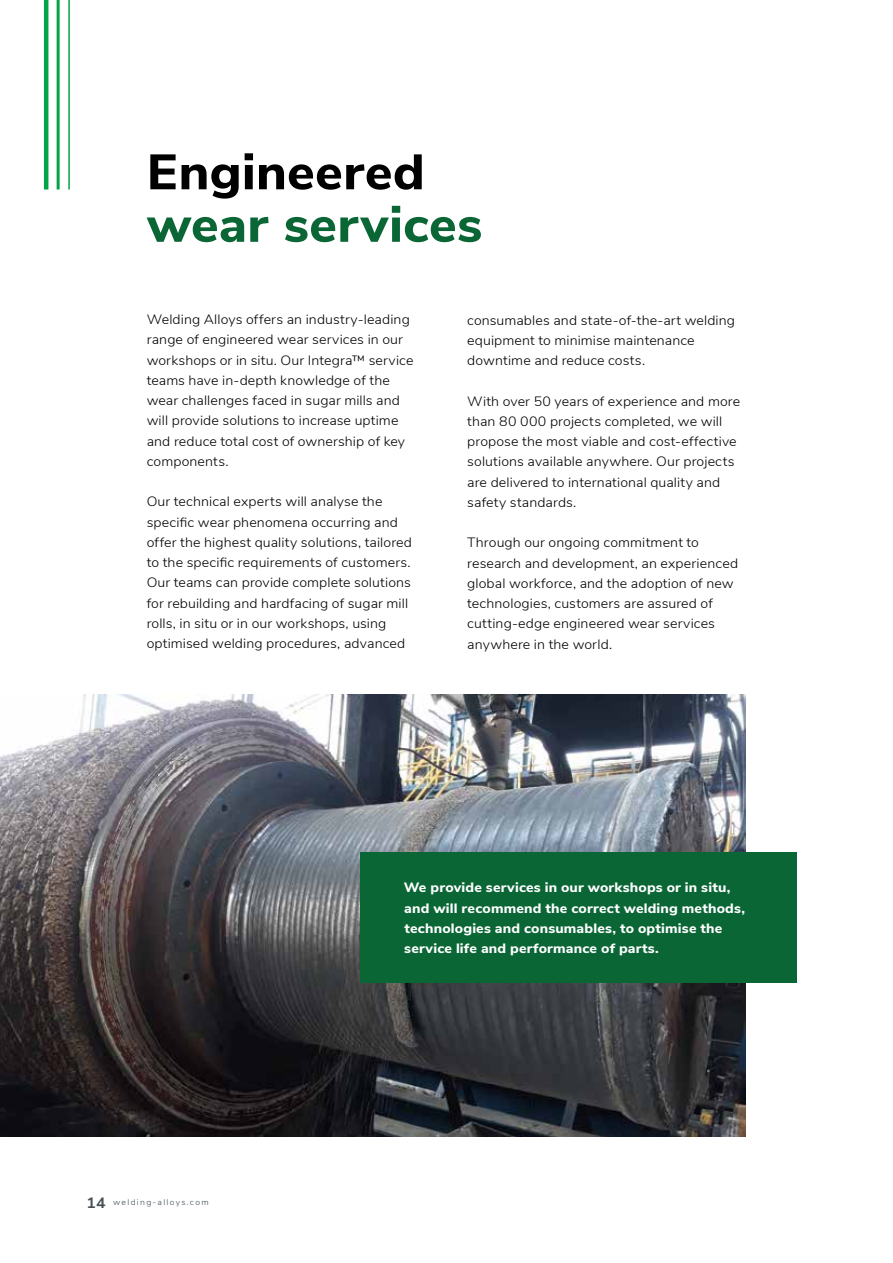
<style>
.page{position:relative;width:893px;height:1263px;background:#fff}
.page>*{position:absolute;margin:0;border:0;box-sizing:border-box;transform-origin:0 0}
.t1{font:800 49.5px "Nunito Sans";letter-spacing:.005em;color:#0a6635;scale:1.05 1}
.t2{font:800 49.5px "Nunito Sans";letter-spacing:.005em;color:#000;scale:1.05 1}
.t3{font:300 13.5px/20.2px "Nunito Sans";letter-spacing:.01em;color:#000;scale:1.05 1}
.t4{font:800 13.5px/20.2px "Nunito Sans";letter-spacing:.015em;color:#fff;scale:1.05 1}
.t5{font:300 8.25px "Nunito Sans";letter-spacing:.15em;color:#3d4e55;scale:1.05 1}
.s1{font-weight:700;font-size:15px;color:#445055}
</style>
<div class="page">
<hr style="left:44px;top:0;width:4px;height:189px;background:#00a547">
<hr style="left:57px;top:0;width:3px;height:189px;background:#00a547">
<hr style="left:68px;top:0;width:2px;height:189px;background:#00a547">
<img style="left:0;top:695px;width:745px;height:442px">
<div style="left:361px;top:853px;width:436px;height:130px;background:#0a6635"></div>
<h1 class="t2" style="left:147px;top:136px;width:266px">Engineered</h1>
<h1 class="t1" style="left:147px;top:188px;width:321px">wear services</h1>
<p class="t3" style="left:147px;top:308px;width:256px">Welding Alloys offers an industry-leading range of engineered wear services in our workshops or in situ. Our Integra™ service teams have in-depth knowledge of the wear challenges faced in sugar mills and will provide solutions to increase uptime and reduce total cost of ownership of key components.</p>
<p class="t3" style="left:147px;top:491px;width:254px">Our technical experts will analyse the specific wear phenomena occurring and offer the highest quality solutions, tailored to the specific requirements of customers.<br>Our teams can provide complete solutions for rebuilding and hardfacing of sugar mill rolls, in situ or in our workshops, using optimised welding procedures, advanced</p>
<p class="t3" style="left:467px;top:309px;width:257px">consumables and state-of-the-art welding equipment to minimise maintenance downtime and reduce costs.</p>
<p class="t3" style="left:467px;top:390px;width:261px">With over 50 years of experience and more than 80 000 projects completed, we will propose the most viable and cost-effective solutions available anywhere. Our projects are delivered to international quality and safety standards.</p>
<p class="t3" style="left:467px;top:532px;width:259px">Through our ongoing commitment to research and development, an experienced global workforce, and the adoption of new technologies, customers are assured of cutting-edge engineered wear services anywhere in the world.</p>
<p class="t5" style="left:86px;top:1196px;width:118px"><span class="s1">14</span> welding-alloys.com</p>
<p class="t4" style="left:404px;top:877px;width:327px">We provide services in our workshops or in situ, and will recommend the correct welding methods, technologies and consumables, to optimise the service life and performance of parts.</p>
</div>
